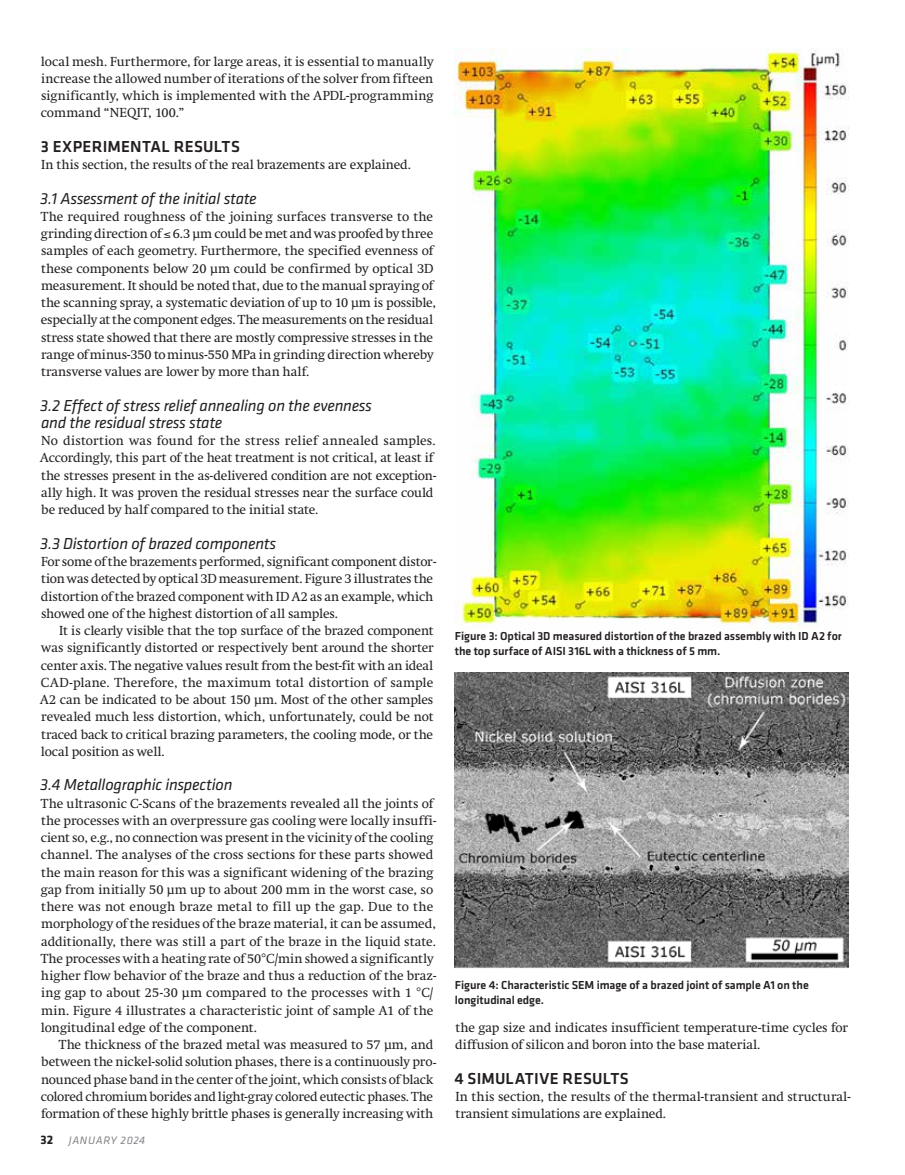
<style>
.page{position:relative;width:905px;height:1175px;background:#fff}
.page>*{position:absolute;margin:0;border:0;box-sizing:border-box;transform-origin:0 0}
.t1{font:italic 16.5px/17.2px "Klavika Basic";letter-spacing:-.015em;color:#231f20}
.t2{font:500 16.5px "Klavika Basic";letter-spacing:.02em;color:#231f20}
.t3{font:12.9px/17.2px "Swift";color:#231f20}
.t4{font:500 12px/15px "Klavika Basic";letter-spacing:-.005em;color:#231f20}
.t5{font:italic 11.25px "Klavika Basic";letter-spacing:.05em;color:#808285}
.s1{font-weight:700;font-style:normal;font-size:12.75px;color:#231f20}
</style>
<div class="page">
<img style="left:455px;top:48px;width:393px;height:582px">
<img style="left:455px;top:672px;width:393px;height:297px">
<p class="t3" style="left:41px;top:52px;width:394px;text-align:justify">local mesh. Furthermore, for large areas, it is essential to manually increase the allowed number of iterations of the solver from fifteen significantly, which is implemented with the APDL-programming command “NEQIT, 100.”</p>
<p class="t2" style="left:41px;top:135px;width:200px">3 EXPERIMENTAL RESULTS</p>
<p class="t3" style="left:41px;top:156px;width:371px">In this section, the results of the real brazements are explained.</p>
<p class="t1" style="left:40px;top:189px;width:218px">3.1 Assessment of the initial state</p>
<p class="t3" style="left:41px;top:208px;width:397px">The required roughness of the joining surfaces transverse to the grinding direction of ≤ 6.3 µm could be met and was proofed by three samples of each geometry. Furthermore, the specified evenness of these components below 20 µm could be confirmed by optical 3D measurement. It should be noted that, due to the manual spraying of the scanning spray, a systematic deviation of up to 10 µm is possible, especially at the component edges. The measurements on the residual stress state showed that there are mostly compressive stresses in the range ofminus-350 tominus-550 MPa in grinding direction whereby transverse values are lower by more than half.</p>
<p class="t1" style="left:40px;top:396px;width:333px">3.2 Effect of stress relief annealing on the evenness and the residual stress state</p>
<p class="t3" style="left:40px;top:432px;width:397px">No distortion was found for the stress relief annealed samples.<br>Accordingly, this part of the heat treatment is not critical, at least if the stresses present in the as-delivered condition are not exception&shy;ally high. It was proven the residual stresses near the surface could be reduced by half compared to the initial state.</p>
<p class="t1" style="left:40px;top:534px;width:238px">3.3 Distortion of brazed components</p>
<p class="t3" style="left:41px;top:553px;width:397px">For some of the brazements performed, significant component distor&shy;tion was detected by optical 3D measurement. Figure 3 illustrates the distortion of the brazed component with ID A2 as an example, which showed one of the highest distortion of all samples.</p>
<p class="t3" style="left:40px;top:622px;width:395px;text-align:justify;text-indent:19px">It is clearly visible that the top surface of the brazed component was significantly distorted or respectively bent around the shorter center axis. The negative values result from the best-fit with an ideal CAD-plane. Therefore, the maximum total distortion of sample A2 can be indicated to be about 150 µm. Most of the other samples revealed much less distortion, which, unfortunately, could be not traced back to critical brazing parameters, the cooling mode, or the local position as well.</p>
<p class="t1" style="left:40px;top:776px;width:194px">3.4 Metallographic inspection</p>
<p class="t3" style="left:41px;top:794px;width:397px">The ultrasonic C-Scans of the brazements revealed all the joints of the processes with an overpressure gas cooling were locally insuffi&shy;cient so, e.g., no connection was present in the vicinity of the cooling channel. The analyses of the cross sections for these parts showed the main reason for this was a significant widening of the brazing gap from initially 50 µm up to about 200 mm in the worst case, so there was not enough braze metal to fill up the gap. Due to the morphology of the residues of the braze material, it can be assumed, additionally, there was still a part of the braze in the liquid state.<br>The processes with a heating rate of 50°C/min showed a significantly higher flow behavior of the braze and thus a reduction of the braz&shy;ing gap to about 25-30 µm compared to the processes with 1 °C/ min. Figure 4 illustrates a characteristic joint of sample A1 of the longitudinal edge of the component.</p>
<p class="t3" style="left:41px;top:1036px;width:397px;text-indent:18px">The thickness of the brazed metal was measured to 57 µm, and between the nickel-solid solution phases, there is a continuously pro&shy;nounced phase band in the center of the joint, which consists of black colored chromium borides and light-gray colored eutectic phases. The formation of these highly brittle phases is generally increasing with</p>
<p class="t5" style="left:40px;top:1133px;width:106px"><span class="s1">32</span> JANUARY 2024</p>
<p class="t4" style="left:455px;top:628px;width:388px">Figure 3: Optical 3D measured distortion of the brazed assembly with ID A2 for the top surface of AISI 316L with a thickness of 5 mm.</p>
<p class="t4" style="left:455px;top:977px;width:355px">Figure 4: Characteristic SEM image of a brazed joint of sample A1 on the longitudinal edge.</p>
<p class="t3" style="left:455px;top:1018px;width:394px">the gap size and indicates insufficient temperature-time cycles for diffusion of silicon and boron into the base material.</p>
<p class="t2" style="left:454px;top:1067px;width:176px">4 SIMULATIVE RESULTS</p>
<p class="t3" style="left:455px;top:1087px;width:396px">In this section, the results of the thermal-transient and structural&shy;transient simulations are explained.</p>
</div>
